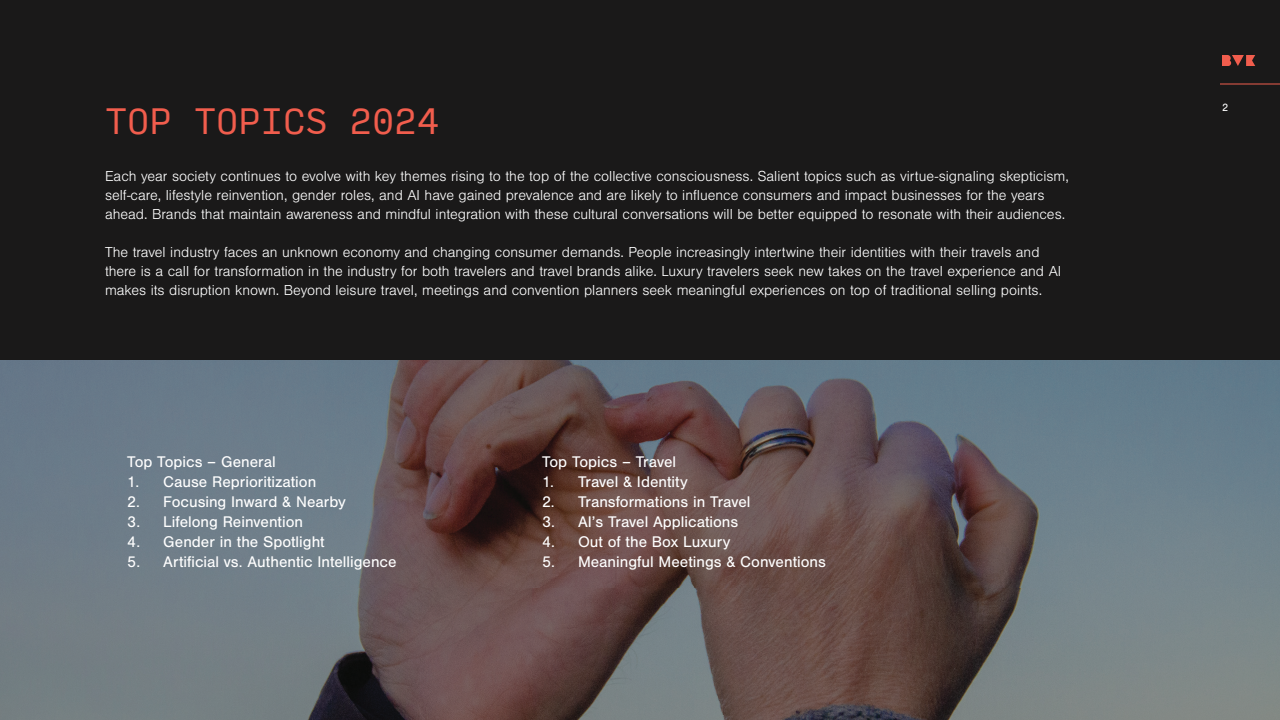
<style>
.page{position:relative;width:1280px;height:720px;background:#1a1919}
.page>*{position:absolute;margin:0;border:0;box-sizing:border-box;transform-origin:0 0}
.t1{font:35px "Input Mono";color:#f15d4d}
.t2{font:16px "Nimbus San";color:#fff}
.t3{font:300 15px/19px "Nimbus San";color:#fff}
.t4{font:11px "Nimbus San";color:#fff}
</style>
<div class="page">
<img style="left:0;top:360px;width:1280px;height:360px">
<hr style="left:1220px;top:84px;width:60px;height:1px;background:#f15e4d">
<svg style="left:1222px;top:55px;width:33px;height:11px"></svg>
<h1 class="t1" style="left:105px;top:89px;width:335px">TOP TOPICS 2024</h1>
<p class="t3" style="left:105px;top:167px;width:965px">Each year society continues to evolve with key themes rising to the top of the collective consciousness. Salient topics such as virtue-signaling skepticism, self-care, lifestyle reinvention, gender roles, and AI have gained prevalence and are likely to influence consumers and impact businesses for the years ahead. Brands that maintain awareness and mindful integration with these cultural conversations will be better equipped to resonate with their audiences.</p>
<p class="t3" style="left:105px;top:243px;width:958px">The travel industry faces an unknown economy and changing consumer demands. People increasingly intertwine their identities with their travels and there is a call for transformation in the industry for both travelers and travel brands alike. Luxury travelers seek new takes on the travel experience and AI makes its disruption known. Beyond leisure travel, meetings and convention planners seek meaningful experiences on top of traditional selling points.</p>
<p class="t2" style="left:127px;top:453px;width:150px">Top Topics – General</p>
<p class="t2" style="left:127px;top:473px;width:191px">1. Cause Reprioritization</p>
<p class="t2" style="left:127px;top:493px;width:220px">2. Focusing Inward &amp; Nearby</p>
<p class="t2" style="left:127px;top:513px;width:177px">3. Lifelong Reinvention</p>
<p class="t2" style="left:127px;top:533px;width:199px">4. Gender in the Spotlight</p>
<p class="t2" style="left:127px;top:553px;width:271px">5. Artificial vs. Authentic Intelligence</p>
<p class="t2" style="left:542px;top:453px;width:136px">Top Topics – Travel</p>
<p class="t2" style="left:542px;top:473px;width:147px">1. Travel &amp; Identity</p>
<p class="t2" style="left:542px;top:493px;width:210px">2. Transformations in Travel</p>
<p class="t2" style="left:542px;top:513px;width:198px">3. AI’s Travel Applications</p>
<p class="t2" style="left:542px;top:533px;width:190px">4. Out of the Box Luxury</p>
<p class="t2" style="left:542px;top:553px;width:285px">5. Meaningful Meetings &amp; Conventions</p>
<p class="t4" style="left:1222px;top:101px;width:8px">2</p>
</div>
